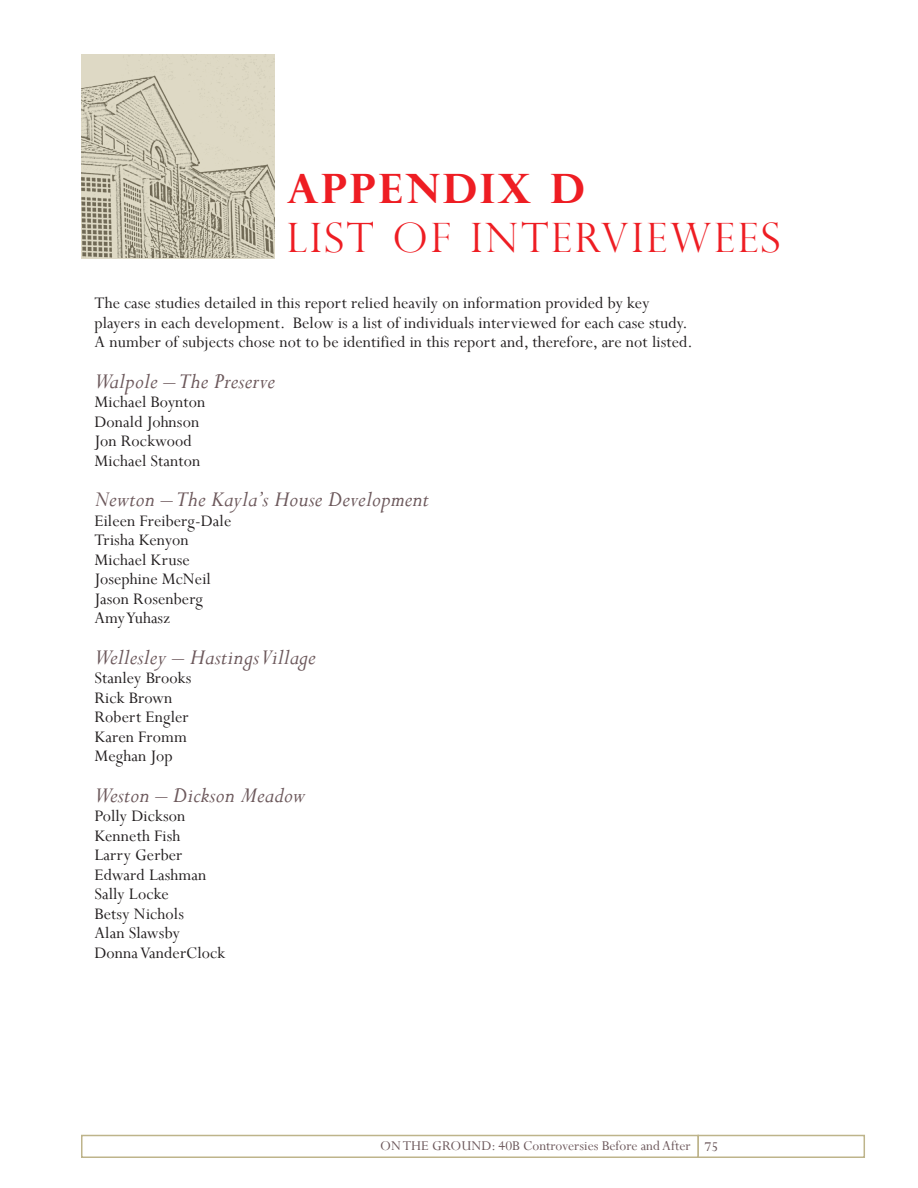
<style>
.page{position:relative;width:918px;height:1188px;background:#fff}
.page>*{position:absolute;margin:0;border:0;box-sizing:border-box;transform-origin:0 0}
.t1{font:300 40.5px "Perpetua Titling";letter-spacing:.07em;color:#ee1d23}
.t2{font:700 40.5px "Perpetua Titling";letter-spacing:.07em;color:#ee1d23}
.t3{font:italic 24px "Perpetua";letter-spacing:.01em;color:#6c585b}
.t4{font:18px/19.5px "Perpetua";letter-spacing:.005em;color:#231f20}
.t5{font:15px "Perpetua";color:#6c585b}
</style>
<div class="page">
<div style="left:698px;top:1135px;width:167px;height:23px;border:2px solid #beb48b"></div>
<div style="left:81px;top:1135px;width:618px;height:23px;border:2px solid #beb48b"></div>
<svg style="left:81px;top:54px;width:193px;height:204px;background:#c8c3af"></svg>
<h1 class="t2" style="left:287px;top:163px;width:300px">APPENDIX D</h1>
<h1 class="t1" style="left:287px;top:213px;width:495px">LIST OF INTERVIEWEES</h1>
<p class="t4" style="left:94px;top:293px;width:600px">The case studies detailed in this report relied heavily on information provided by key players in each development. Below is a list of individuals interviewed for each case study.<br>A number of subjects chose not to be identified in this report and, therefore, are not listed.</p>
<h2 class="t3" style="left:94px;top:366px;width:182px">Walpole – The Preserve</h2>
<p class="t4" style="left:94px;top:392px;width:113px">Michael Boynton<br>Donald Johnson<br>Jon Rockwood<br>Michael Stanton</p>
<h2 class="t3" style="left:94px;top:484px;width:336px">Newton – The Kayla’s House Development</h2>
<p class="t4" style="left:94px;top:511px;width:138px">Eileen Freiberg-Dale<br>Trisha Kenyon<br>Michael Kruse<br>Josephine McNeil<br>Jason Rosenberg<br>Amy Yuhasz</p>
<h2 class="t3" style="left:94px;top:642px;width:223px">Wellesley – Hastings Village</h2>
<p class="t4" style="left:94px;top:668px;width:98px">Stanley Brooks<br>Rick Brown<br>Robert Engler<br>Karen Fromm<br>Meghan Jop</p>
<h2 class="t3" style="left:94px;top:780px;width:212px">Weston – Dickson Meadow</h2>
<p class="t4" style="left:94px;top:806px;width:132px">Polly Dickson<br>Kenneth Fish<br>Larry Gerber<br>Edward Lashman<br>Sally Locke<br>Betsy Nichols<br>Alan Slawsby<br>Donna VanderClock</p>
<p class="t5" style="left:380px;top:1136px;width:340px">ON THE GROUND: 40B Controversies Before and After 75</p>
</div>
